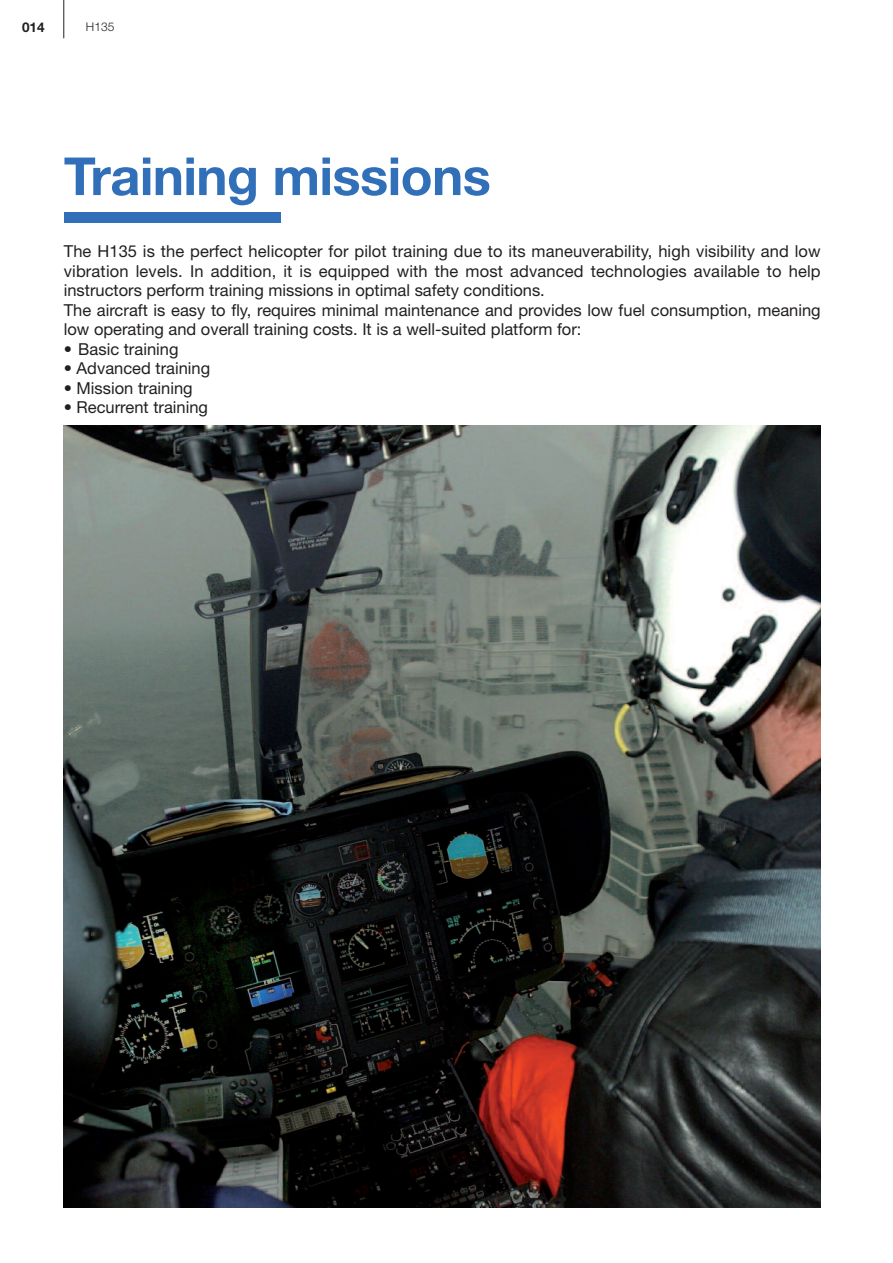
<style>
.page{position:relative;width:893px;height:1263px;background:#fff}
.page>*{position:absolute;margin:0;border:0;box-sizing:border-box;transform-origin:0 0}
.t1{font:700 52.5px "Helvetica Neue LT Std";letter-spacing:-.01em;color:#3170b8}
.t2{font:16.5px/19.5px "Helvetica Neue LT Std";color:#231f20}
.t3{font:700 13.5px "Helvetica Neue LT Std";color:#231f20}
.t4{font:300 12px "Helvetica Neue LT Std";color:#231f20}
</style>
<div class="page">
<img style="left:64px;top:425px;width:757px;height:783px">
<div style="left:64px;top:213px;width:217px;height:10px;background:#3170b8"></div>
<hr style="left:63px;top:0;width:1px;height:38px;background:#231f20">
<p class="t3" style="left:22px;top:22px;width:24px">014</p>
<p class="t4" style="left:86px;top:22px;width:30px">H135</p>
<h1 class="t1" style="left:64px;top:158px;width:429px">Training missions</h1>
<p class="t2" style="left:64px;top:243px;width:758px">The H135 is the perfect helicopter for pilot training due to its maneuverability, high visibility and low vibration levels. In addition, it is equipped with the most advanced technologies available to help instructors perform training missions in optimal safety conditions.<br>The aircraft is easy to fly, requires minimal maintenance and provides low fuel consumption, meaning low operating and overall training costs. It is a well-suited platform for:</p>
<p class="t2" style="left:64px;top:341px;width:116px">• Basic training</p>
<p class="t2" style="left:64px;top:360px;width:148px">• Advanced training</p>
<p class="t2" style="left:64px;top:380px;width:130px">• Mission training</p>
<p class="t2" style="left:64px;top:399px;width:146px">• Recurrent training</p>
</div>
